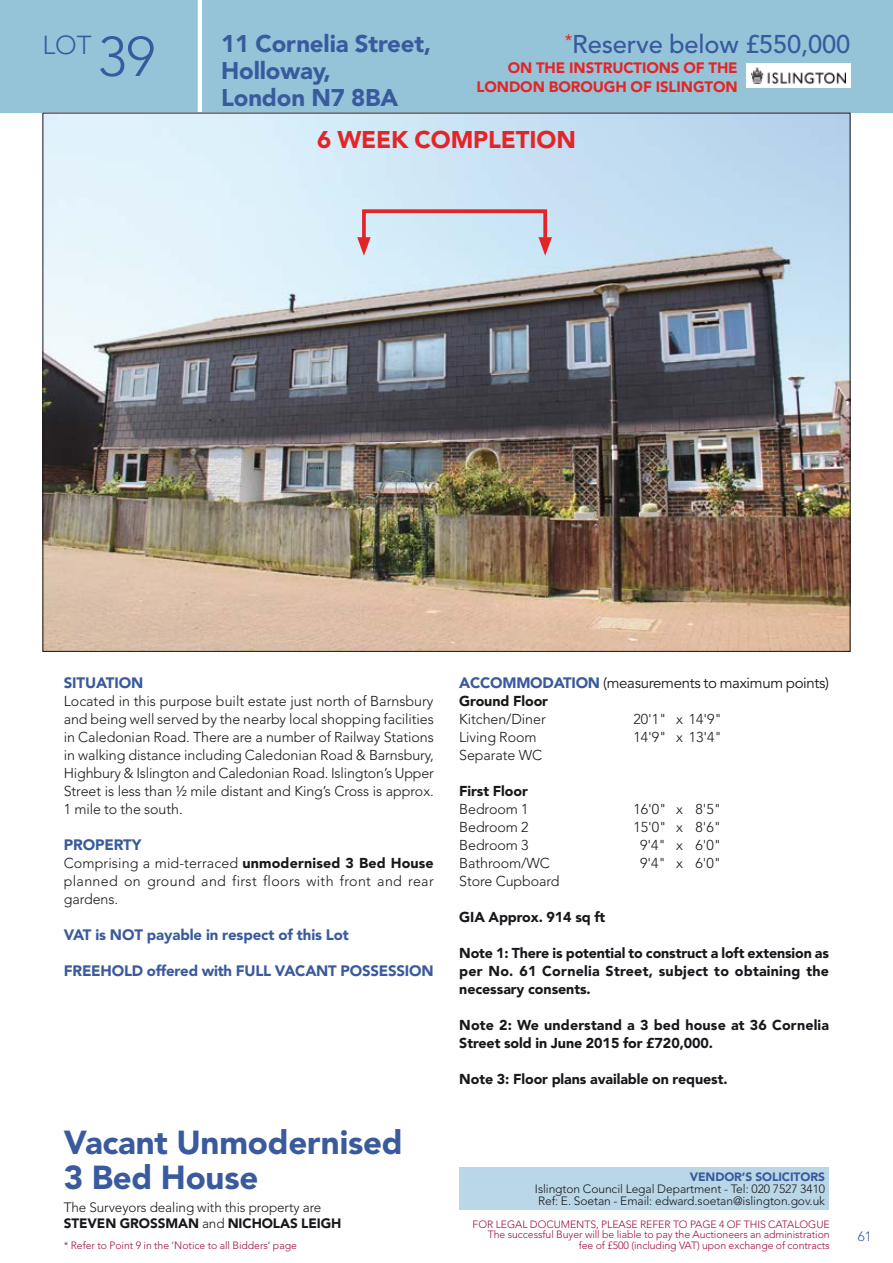
<style>
.page{position:relative;width:893px;height:1263px;background:#fff}
.page>*{position:absolute;margin:0;border:0;box-sizing:border-box;transform-origin:0 0}
.t1{font:900 33px/34.5px "Avenir LT Std";letter-spacing:-.005em;color:#395a9d}
.t2{font:300 25.8px "Avenir LT Std";color:#395a9d}
.t3{font:500 25.5px "Avenir LT Std";letter-spacing:-.005em;color:#395a9d}
.t4{font:900 24px/27px "Avenir LT Std";letter-spacing:-.005em;color:#395a9d}
.t5{font:900 24px "Avenir LT Std";letter-spacing:-.005em;color:#e42528}
.t6{font:900 15px "Avenir LT Std";letter-spacing:-.015em;color:#395a9d}
.t7{font:900 15px/19.5px "Avenir LT Std";letter-spacing:-.005em;color:#e42528;text-align:right}
.t8{font:15px "Avenir LT Std";letter-spacing:-.02em;color:#1a171c}
.t9{font:300 14.25px/18px "Avenir LT Std";letter-spacing:-.005em;color:#1a171c;text-align:justify}
.t10{font:900 14.25px/18px "Avenir LT Std";letter-spacing:-.005em;color:#1a171c;text-align:justify}
.t11{font:300 13.5px/16.5px "Avenir LT Std";letter-spacing:-.005em;color:#1a171c}
.t12{font:300 13.5px "Avenir LT Std";color:#395a9d}
.t13{font:300 12px/12px "Avenir LT Std";letter-spacing:-.005em;color:#1a171c}
.t14{font:900 12px "Avenir LT Std";letter-spacing:-.005em;color:#395a9d}
.t15{font:300 10.5px/10.5px "Avenir LT Std";letter-spacing:-.005em;color:#a00f3b;text-align:right}
.s1{font-size:55.5px}
.s2{font-weight:900}
.s3{font-weight:900;color:#395a9d}
</style>
<div class="page">
<div style="left:0;top:0;width:893px;height:113px;background:#95c4d9"></div>
<hr style="left:198px;top:0;width:4px;height:113px;background:#fff">
<img style="left:45px;top:115px;width:803px;height:535px">
<div style="left:459px;top:1167px;width:370px;height:43px;background:#b9d7e7"></div>
<div style="left:362px;top:209px;width:185px;height:37px;border:4px solid #e42528"></div>
<svg style="left:538px;top:237px;width:14px;height:19px"></svg>
<svg style="left:357px;top:237px;width:14px;height:19px"></svg>
<div style="left:746px;top:64px;width:104px;height:24px;background:#fff"></div>
<img style="left:752px;top:68px;width:93px;height:15px">
<h2 class="t2" style="left:43px;top:30px;width:114px">LOT <span class="s1">39</span></h2>
<h3 class="t4" style="left:221px;top:30px;width:212px">11 Cornelia Street,<br>Holloway,<br>London N7 8BA</h3>
<h3 class="t3" style="left:565px;top:30px;width:287px"><sup>*</sup>Reserve below £550,000</h3>
<p class="t7" style="left:476px;top:58px;width:263px">ON THE INSTRUCTIONS OF THE<br>LONDON BOROUGH OF ISLINGTON</p>
<h3 class="t5" style="left:317px;top:125px;width:260px">6 WEEK COMPLETION</h3>
<p class="t6" style="left:64px;top:673px;width:81px">SITUATION</p>
<p class="t9" style="left:64px;top:692px;width:372px">Located in this purpose built estate just north of Barnsbury and being well served by the nearby local shopping facilities in Caledonian Road. There are a number of Railway Stations in walking distance including Caledonian Road &amp; Barnsbury, Highbury &amp; Islington and Caledonian Road. Islington’s Upper Street is less than ½ mile distant and King’s Cross is approx.<br>1 mile to the south.</p>
<p class="t6" style="left:64px;top:835px;width:79px">PROPERTY</p>
<p class="t9" style="left:64px;top:854px;width:371px">Comprising a mid-terraced <span class="s2">unmodernised 3 Bed House </span>planned on ground and first floors with front and rear gardens.</p>
<p class="t6" style="left:64px;top:925px;width:287px">VAT is NOT payable in respect of this Lot</p>
<p class="t6" style="left:64px;top:961px;width:371px">FREEHOLD offered with FULL VACANT POSSESSION</p>
<h1 class="t1" style="left:64px;top:1125px;width:340px">Vacant Unmodernised<br>3 Bed House</h1>
<p class="t11" style="left:64px;top:1199px;width:279px">The Surveyors dealing with this property are<br><span class="s2">STEVEN GROSSMAN</span> and <span class="s2">NICHOLAS LEIGH</span></p>
<p class="t15" style="left:64px;top:1240px;width:235px">* Refer to Point 9 in the ‘Notice to all Bidders’ page</p>
<p class="t8" style="left:459px;top:674px;width:371px"><span class="s3">ACCOMMODATION</span> (measurements to maximum points)</p>
<p class="t10" style="left:459px;top:692px;width:90px">Ground Floor</p>
<p class="t9" style="left:459px;top:710px;width:88px">Kitchen/Diner</p>
<p class="t9" style="left:634px;top:710px;width:90px">20'1" x 14'9"</p>
<p class="t9" style="left:459px;top:728px;width:79px">Living Room</p>
<p class="t9" style="left:634px;top:728px;width:90px">14'9" x 13'4"</p>
<p class="t9" style="left:459px;top:746px;width:84px">Separate WC</p>
<p class="t10" style="left:459px;top:782px;width:70px">First Floor</p>
<p class="t9" style="left:459px;top:800px;width:71px">Bedroom 1</p>
<p class="t9" style="left:634px;top:800px;width:89px">16'0" x 8'5"</p>
<p class="t9" style="left:459px;top:818px;width:71px">Bedroom 2</p>
<p class="t9" style="left:634px;top:818px;width:89px">15'0" x 8'6"</p>
<p class="t9" style="left:459px;top:836px;width:71px">Bedroom 3</p>
<p class="t9" style="left:640px;top:836px;width:83px">9'4" x 6'0"</p>
<p class="t9" style="left:459px;top:854px;width:92px">Bathroom/WC</p>
<p class="t9" style="left:640px;top:854px;width:83px">9'4" x 6'0"</p>
<p class="t9" style="left:459px;top:872px;width:102px">Store Cupboard</p>
<p class="t10" style="left:459px;top:908px;width:148px">GIA Approx. 914 sq ft</p>
<p class="t10" style="left:459px;top:944px;width:371px">Note 1: There is potential to construct a loft extension as per No. 61 Cornelia Street, subject to obtaining the necessary consents.</p>
<p class="t10" style="left:459px;top:1016px;width:371px">Note 2: We understand a 3 bed house at 36 Cornelia<br>Street sold in June 2015 for £720,000.</p>
<p class="t10" style="left:459px;top:1070px;width:270px">Note 3: Floor plans available on request.</p>
<p class="t14" style="left:690px;top:1169px;width:137px">VENDOR’S SOLICITORS</p>
<p class="t13" style="left:535px;top:1182px;width:292px">Islington Council Legal Department - Tel: 020 7527 3410<br>Ref: E. Soetan - Email: edward.soetan@islington.gov.uk</p>
<p class="t15" style="left:473px;top:1219px;width:359px">FOR LEGAL DOCUMENTS, PLEASE REFER TO PAGE 4 OF THIS CATALOGUE<br>The successful Buyer will be liable to pay the Auctioneers an administration fee of £500 (including VAT) upon exchange of contracts</p>
<p class="t12" style="left:858px;top:1229px;width:15px">61</p>
</div>
